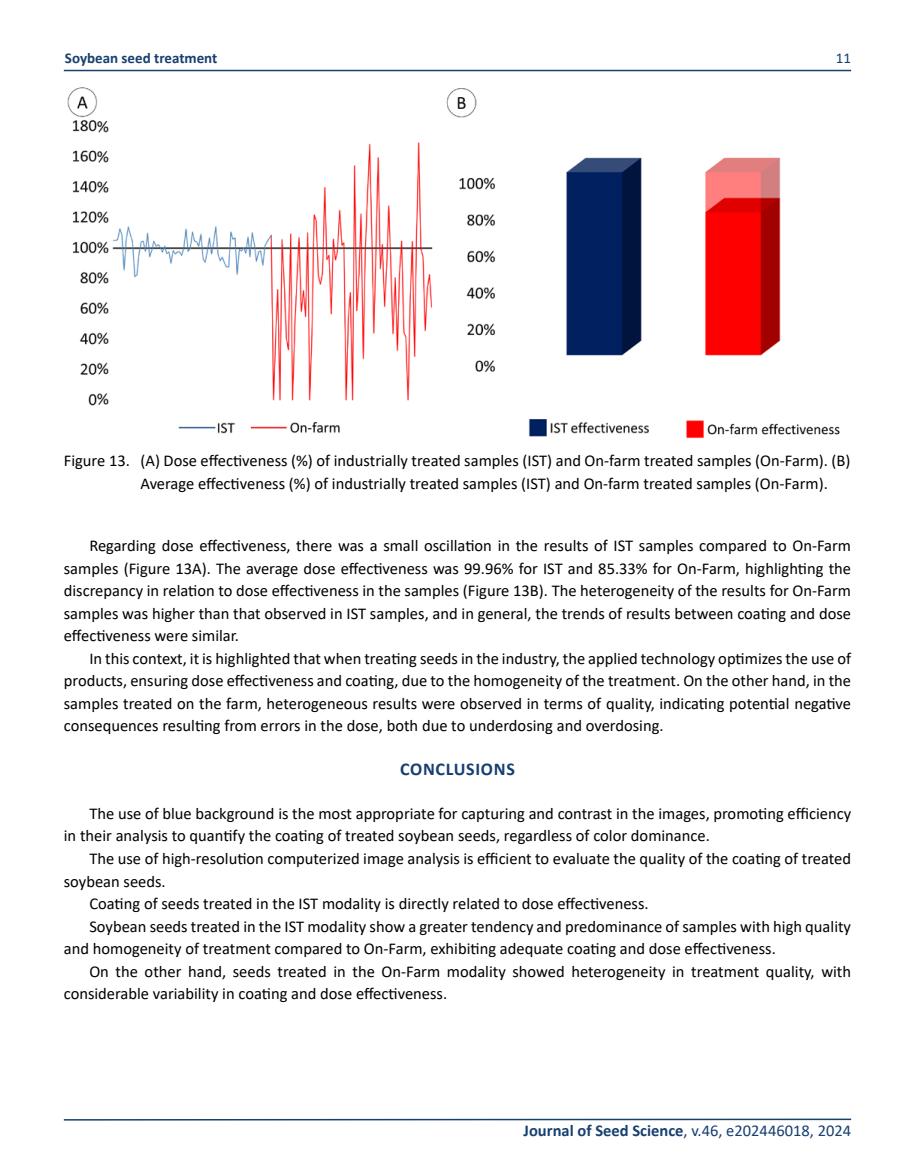
<style>
.page{position:relative;width:915px;height:1170px;background:#fff}
.page>*{position:absolute;margin:0;border:0;box-sizing:border-box;transform-origin:0 0}
.t1{font:700 18px "Calibri";letter-spacing:.04em;color:#173f70}
.t2{font:16.5px/22.5px "Calibri";color:#000;text-align:justify}
.t3{font:16.5px "Calibri";color:#173f70}
.t4{font:700 15px "Calibri";color:#173f70}
.t5{font:15px "Calibri";color:#173f70}
.s1{font-weight:700}
</style>
<div class="page">
<svg style="left:63px;top:1118px;width:789px;height:3px;background:#8a9eb7"></svg>
<hr style="left:64px;top:70px;width:786px;height:1px;background:#173f70">
<img style="left:67px;top:87px;width:773px;height:352px">
<p class="t4" style="left:65px;top:48px;width:154px">Soybean seed treatment</p>
<p class="t5" style="left:835px;top:47px;width:17px">11</p>
<p class="t2" style="left:140px;top:449px;width:711px;text-indent:-77px">Figure 13. (A) Dose effectiveness (%) of industrially treated samples (IST) and On-farm treated samples (On-Farm). (B)<br>Average effectiveness (%) of industrially treated samples (IST) and On-farm treated samples (On-Farm).</p>
<p class="t2" style="left:64px;top:534px;width:788px;text-indent:26px">Regarding dose effectiveness, there was a small oscillation in the results of IST samples compared to On-Farm samples (Figure 13A). The average dose effectiveness was 99.96% for IST and 85.33% for On-Farm, highlighting the discrepancy in relation to dose effectiveness in the samples (Figure 13B). The heterogeneity of the results for On-Farm samples was higher than that observed in IST samples, and in general, the trends of results between coating and dose effectiveness were similar.</p>
<p class="t2" style="left:64px;top:646px;width:788px;text-indent:26px">In this context, it is highlighted that when treating seeds in the industry, the applied technology optimizes the use of products, ensuring dose effectiveness and coating, due to the homogeneity of the treatment. On the other hand, in the samples treated on the farm, heterogeneous results were observed in terms of quality, indicating potential negative consequences resulting from errors in the dose, both due to underdosing and overdosing.</p>
<p class="t1" style="left:400px;top:756px;width:116px">CONCLUSIONS</p>
<p class="t2" style="left:64px;top:801px;width:788px;text-indent:26px">The use of blue background is the most appropriate for capturing and contrast in the images, promoting efficiency in their analysis to quantify the coating of treated soybean seeds, regardless of color dominance.</p>
<p class="t2" style="left:89px;top:846px;width:763px">The use of high-resolution computerized image analysis is efficient to evaluate the quality of the coating of treated</p>
<p class="t2" style="left:64px;top:869px;width:103px">soybean seeds.</p>
<p class="t2" style="left:89px;top:891px;width:560px">Coating of seeds treated in the IST modality is directly related to dose effectiveness.</p>
<p class="t2" style="left:89px;top:914px;width:763px">Soybean seeds treated in the IST modality show a greater tendency and predominance of samples with high quality</p>
<p class="t2" style="left:64px;top:936px;width:713px">and homogeneity of treatment compared to On-Farm, exhibiting adequate coating and dose effectiveness.</p>
<p class="t2" style="left:89px;top:959px;width:763px">On the other hand, seeds treated in the On-Farm modality showed heterogeneity in treatment quality, with</p>
<p class="t2" style="left:64px;top:981px;width:385px">considerable variability in coating and dose effectiveness.</p>
<p class="t3" style="left:523px;top:1118px;width:329px"><span class="s1">Journal of Seed Science</span>, v.46, e202446018, 2024</p>
</div>
